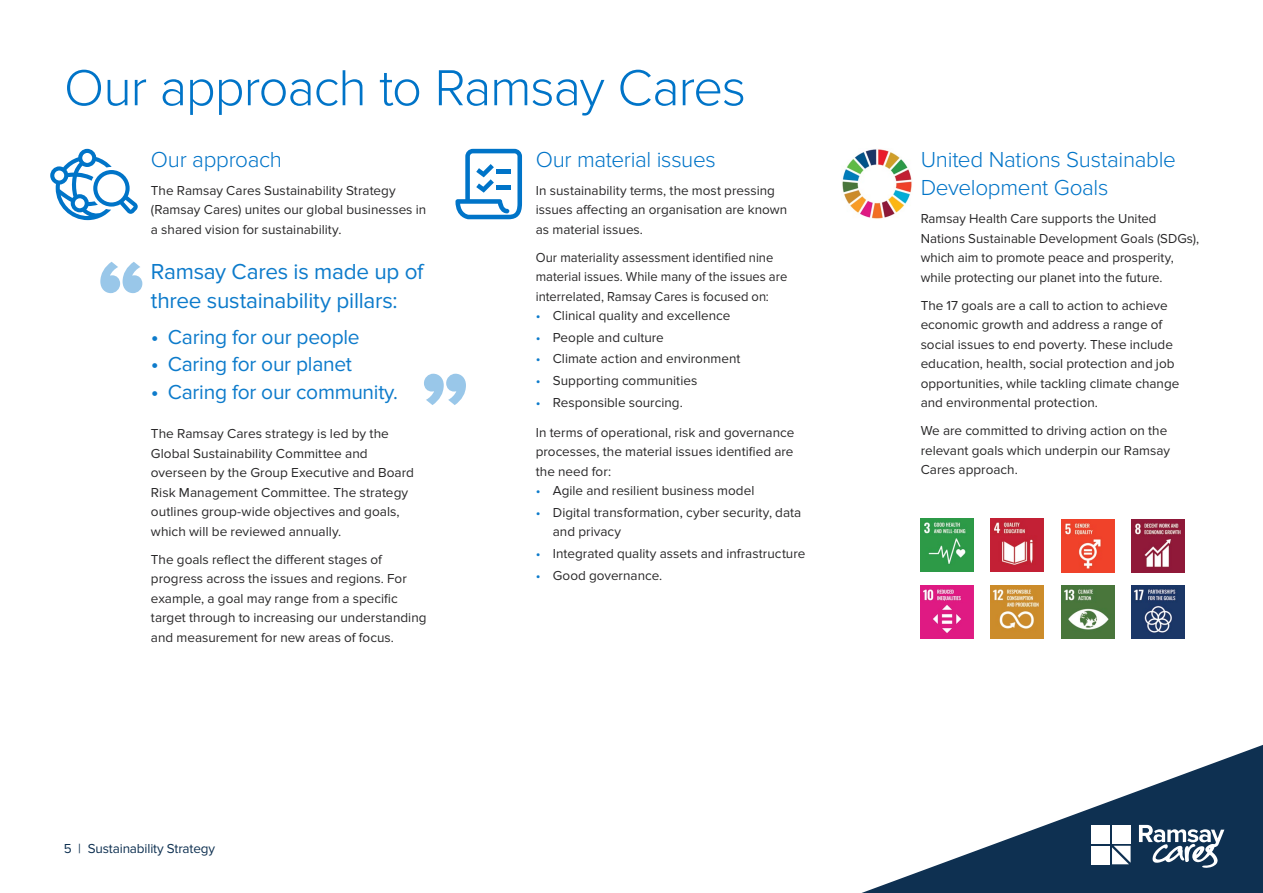
<style>
.page{position:relative;width:1263px;height:893px;background:#fff}
.page>*{position:absolute;margin:0;border:0;box-sizing:border-box;transform-origin:0 0}
.t1{font:300 52.5px "Proxima Nova";letter-spacing:-.02em;color:#0074c8}
.t2{font:300 22.5px/28.5px "Proxima Nova";letter-spacing:-.015em;color:#0074c8}
.t3{font:22.5px/28.5px "Proxima Nova";letter-spacing:-.015em;color:#0d7bcb}
.t4{font:21px "Proxima Nova";letter-spacing:-.015em;color:#0d7bcb}
.t5{font:13.5px/19.5px "Proxima Nova";color:#292829}
.t6{font:13.5px/19.5px "Proxima Nova";color:#292829;scale:.96 1}
.t7{font:13.5px "Proxima Nova";letter-spacing:-.01em;color:#0e3051}
.s1{font-size:22.5px}
.s2{color:#0d7bcb}
</style>
<div class="page">
<svg style="left:861px;top:745px;width:402px;height:148px"></svg>
<div style="left:1091px;top:825px;width:19px;height:18px;background:#fff"></div>
<div style="left:1112px;top:825px;width:18px;height:18px;background:#fff"></div>
<div style="left:1091px;top:846px;width:19px;height:18px;background:#fff"></div>
<svg style="left:1112px;top:846px;width:18px;height:18px"></svg>
<svg style="left:1139px;top:825px;width:85px;height:43px"></svg>
<svg style="left:50px;top:149px;width:88px;height:71px"></svg>
<svg style="left:455px;top:149px;width:67px;height:70px"></svg>
<img style="left:921px;top:519px;width:53px;height:53px">
<img style="left:991px;top:519px;width:53px;height:53px">
<img style="left:1061px;top:520px;width:53px;height:53px">
<img style="left:1131px;top:520px;width:53px;height:53px">
<img style="left:921px;top:585px;width:53px;height:53px">
<img style="left:991px;top:585px;width:53px;height:53px">
<img style="left:1061px;top:585px;width:53px;height:53px">
<img style="left:1131px;top:585px;width:53px;height:53px">
<img style="left:842px;top:149px;width:70px;height:70px">
<svg style="left:100px;top:262px;width:42px;height:31px"></svg>
<svg style="left:424px;top:374px;width:42px;height:31px"></svg>
<h1 class="t1" style="left:64px;top:58px;width:683px">Our approach to Ramsay Cares</h1>
<h2 class="t2" style="left:151px;top:145px;width:133px">Our approach</h2>
<p class="t5" style="left:151px;top:181px;width:277px">The Ramsay Cares Sustainability Strategy (Ramsay Cares) unites our global businesses in a shared vision for sustainability.</p>
<h2 class="t3" style="left:151px;top:258px;width:274px">Ramsay Cares is made up of three sustainability pillars:</h2>
<h3 class="t4" style="left:151px;top:325px;width:210px"><span class="s1">•</span> Caring for our people</h3>
<h3 class="t4" style="left:151px;top:352px;width:203px"><span class="s1">•</span> Caring for our planet</h3>
<h3 class="t4" style="left:151px;top:379px;width:249px"><span class="s1">•</span> Caring for our community.</h3>
<p class="t5" style="left:151px;top:424px;width:265px">The Ramsay Cares strategy is led by the Global Sustainability Committee and overseen by the Group Executive and Board Risk Management Committee. The strategy outlines group-wide objectives and goals, which will be reviewed annually.</p>
<p class="t5" style="left:151px;top:550px;width:277px">The goals reflect the different stages of progress across the issues and regions. For example, a goal may range from a specific target through to increasing our understanding and measurement for new areas of focus.</p>
<p class="t7" style="left:64px;top:840px;width:153px">5 | Sustainability Strategy</p>
<h2 class="t2" style="left:536px;top:145px;width:182px">Our material issues</h2>
<p class="t5" style="left:536px;top:181px;width:253px">In sustainability terms, the most pressing issues affecting an organisation are known as material issues.</p>
<p class="t6" style="left:536px;top:248px;width:263px">Our materiality assessment identified nine material issues. While many of the issues are interrelated, Ramsay Cares is focused on:</p>
<p class="t5" style="left:536px;top:306px;width:196px"><span class="s2">•</span> Clinical quality and excellence</p>
<p class="t5" style="left:536px;top:328px;width:130px"><span class="s2">•</span> People and culture</p>
<p class="t5" style="left:536px;top:349px;width:206px"><span class="s2">•</span> Climate action and environment</p>
<p class="t5" style="left:536px;top:371px;width:163px"><span class="s2">•</span> Supporting communities</p>
<p class="t5" style="left:536px;top:393px;width:148px"><span class="s2">•</span> Responsible sourcing.</p>
<p class="t5" style="left:536px;top:423px;width:260px;text-align:justify">In terms of operational, risk and governance processes, the material issues identified are the need for:</p>
<p class="t5" style="left:536px;top:481px;width:220px"><span class="s2">•</span> Agile and resilient business model</p>
<p class="t5" style="left:553px;top:503px;width:250px;text-indent:-17px"><span class="s2">•</span> Digital transformation, cyber security, data and privacy</p>
<p class="t5" style="left:536px;top:544px;width:271px"><span class="s2">•</span> Integrated quality assets and infrastructure</p>
<p class="t5" style="left:536px;top:566px;width:128px"><span class="s2">•</span> Good governance.</p>
<h2 class="t2" style="left:921px;top:145px;width:257px">United Nations Sustainable<br>Development Goals</h2>
<p class="t5" style="left:921px;top:209px;width:280px">Ramsay Health Care supports the United Nations Sustainable Development Goals (SDGs), which aim to promote peace and prosperity, while protecting our planet into the future.</p>
<p class="t5" style="left:921px;top:296px;width:260px">The 17 goals are a call to action to achieve economic growth and address a range of social issues to end poverty. These include education, health, social protection and job opportunities, while tackling climate change and environmental protection.</p>
<p class="t5" style="left:921px;top:421px;width:251px">We are committed to driving action on the relevant goals which underpin our Ramsay<br>Cares approach.</p>
</div>
